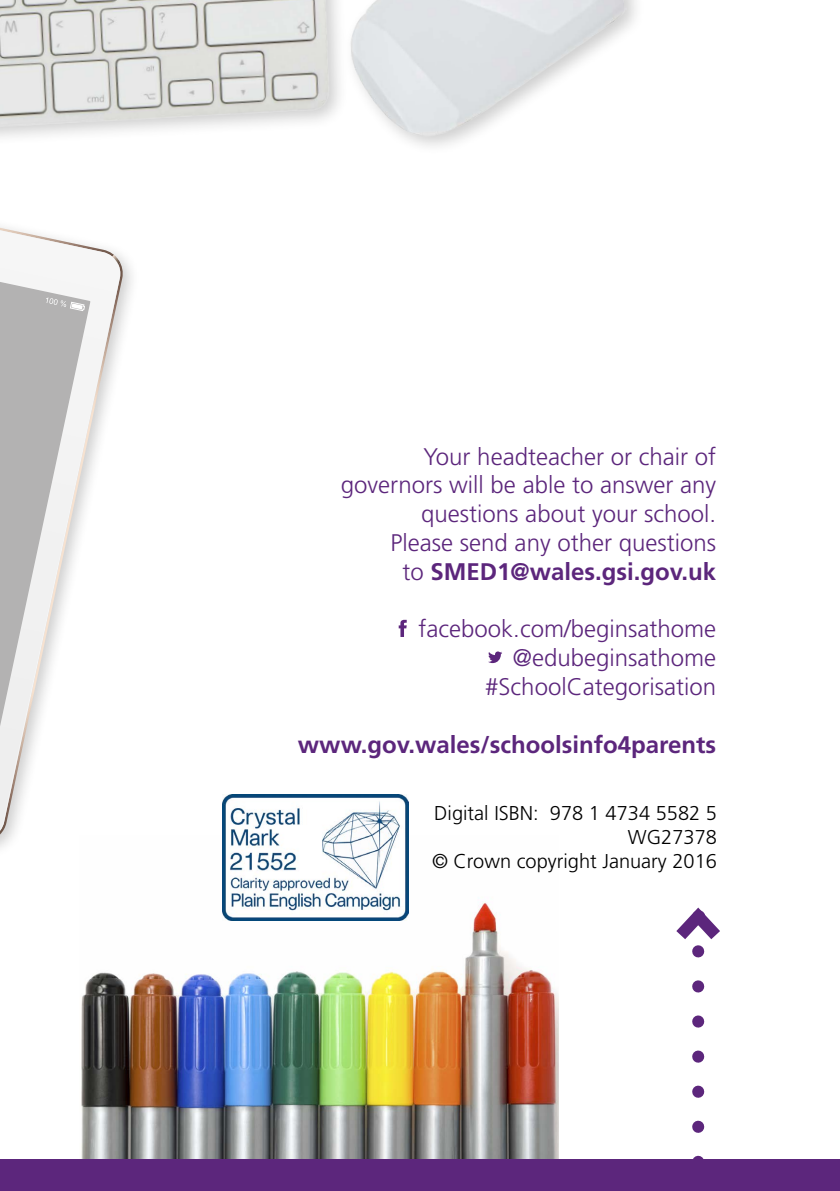
<style>
.page{position:relative;width:840px;height:1191px;background:#fff}
.page>*{position:absolute;margin:0;border:0;box-sizing:border-box;transform-origin:0 0}
.t1{font:300 24px/28.8px "Frutiger LT Std";color:#5c267c;text-align:right}
.t2{font:700 24px "Frutiger LT Std";color:#5c267c}
.t3{font:300 20px/24px "Frutiger";color:#000;text-align:right}
.s1{font-weight:700}
</style>
<div class="page">
<img style="left:81px;top:854px;width:476px;height:305px">
<img style="left:0;top:0;width:636px;height:854px">
<svg style="left:676px;top:907px;width:44px;height:252px"></svg>
<div style="left:391px;top:616px;width:23px;height:23px;background:#fff;border-radius:50%"></div>
<svg style="left:398px;top:620px;width:8px;height:17px"></svg>
<div style="left:483px;top:645px;width:23px;height:24px;background:#fff;border-radius:50%"></div>
<svg style="left:488px;top:651px;width:14px;height:12px"></svg>
<img style="left:223px;top:794px;width:185px;height:126px">
<div style="left:0;top:1159px;width:839px;height:32px;background:#5c267c"></div>
<p class="t1" style="left:340px;top:442px;width:377px">Your headteacher or chair of governors will be able to answer any questions about your school.<br>Please send any other questions<br>to <span class="s1">SMED1@wales.gsi.gov.uk</span></p>
<p class="t1" style="left:418px;top:615px;width:299px">facebook.com/beginsathome @edubeginsathome #SchoolCategorisation</p>
<p class="t2" style="left:298px;top:730px;width:419px">www.gov.wales/schoolsinfo4parents</p>
<p class="t3" style="left:432px;top:800px;width:286px">Digital ISBN: 978 1 4734 5582 5<br>WG27378<br>© Crown copyright January 2016</p>
</div>
